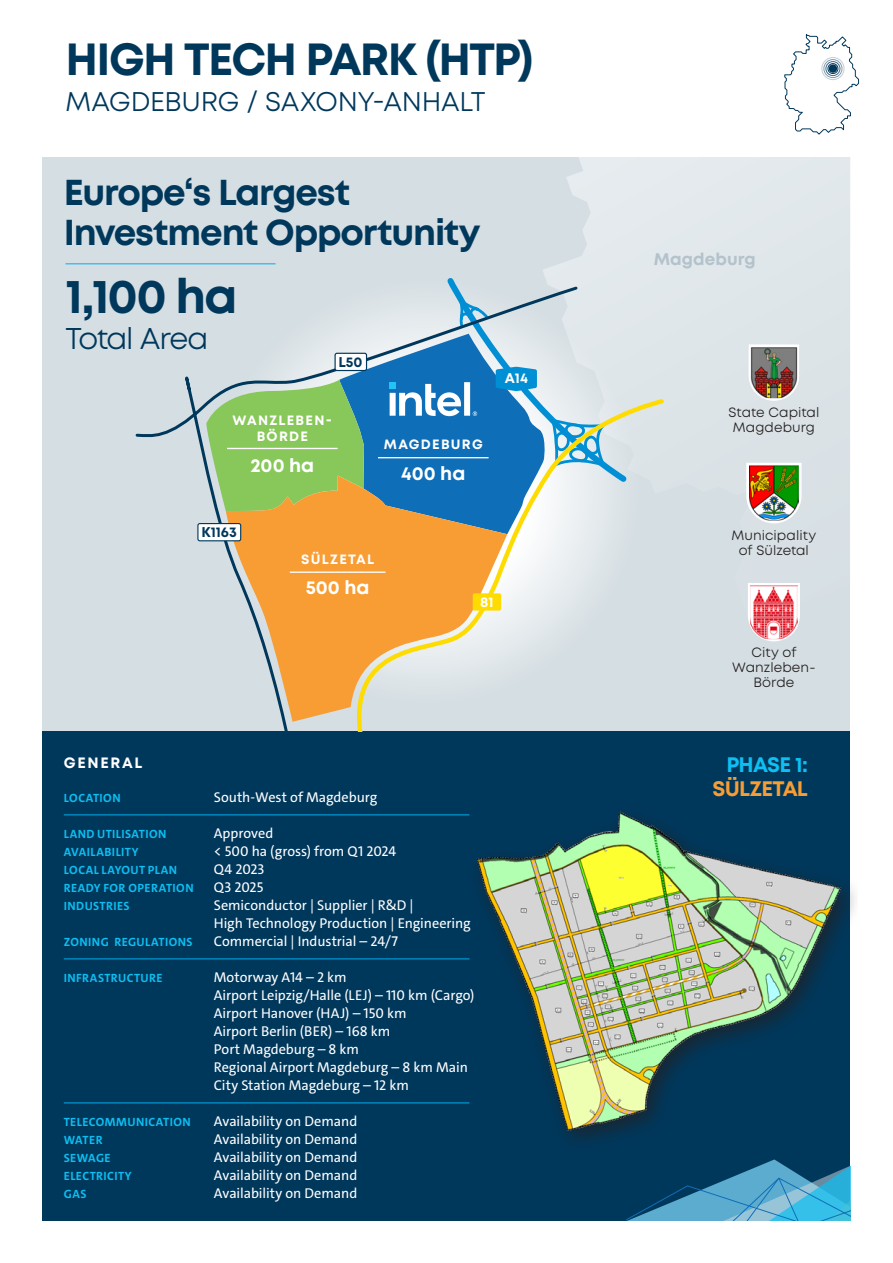
<style>
.page{position:relative;width:893px;height:1263px;background:#fff}
.page>*{position:absolute;margin:0;border:0;box-sizing:border-box;transform-origin:0 0}
.t1{font:700 48px "Mont";color:#00385c}
.t2{font:700 45px "Mont";letter-spacing:-.04em;color:#00385c}
.t3{font:700 36px/40.5px "Mont";letter-spacing:-.035em;color:#00385c}
.t4{font:30px "Mont";letter-spacing:-.05em;color:#00385c}
.t5{font:27px "Mont";letter-spacing:-.01em;color:#00385c}
.t6{font:700 21px "Mont";letter-spacing:-.03em;color:#f89d33}
.t7{font:700 21px "Mont";letter-spacing:-.04em;color:#0dbff2}
.t8{font:700 18.9px "Mont";color:#fff}
.t9{font:700 16.8px "Mont";letter-spacing:.005em;color:#b3c2cb}
.t10{font:700 15px "Mont";letter-spacing:.11em;color:#fff}
.t11{font:14.25px/18px "The Sans";color:#fff}
.t12{font:700 14.1px "Mont";color:#00385c}
.t13{font:700 14.1px "Mont";color:#fff}
.t14{font:13.5px/15px "Mont";letter-spacing:.005em;color:#231f20;text-align:center}
.t15{font:700 13.5px/16.2px "Mont";letter-spacing:.09em;color:#fff;text-align:center}
.t16{font:700 12px "The Sans";letter-spacing:.035em;color:#0dbff2}
</style>
<div class="page">
<div style="left:43px;top:157px;width:807px;height:574px;background:#d5dee3"></div>
<div style="left:43px;top:731px;width:807px;height:489px;background:#00385c"></div>
<svg style="left:626px;top:1159px;width:224px;height:61px"></svg>
<div style="left:469px;top:801px;width:388px;height:353px;background:#231f20;opacity:.75"></div>
<img style="left:474px;top:810px;width:370px;height:321px">
<svg style="left:784px;top:34px;width:75px;height:101px"></svg>
<div style="left:822px;top:57px;width:22px;height:23px;border:1px solid #00385c;border-radius:50%"></div>
<div style="left:824px;top:59px;width:18px;height:19px;border:1px solid #00385c;border-radius:50%"></div>
<div style="left:826px;top:61px;width:14px;height:15px;border:1px solid #00385c;border-radius:50%"></div>
<div style="left:828px;top:63px;width:10px;height:11px;border:1px solid #00385c;border-radius:50%"></div>
<div style="left:829px;top:64px;width:8px;height:9px;background:#00385c;border-radius:50%"></div>
<svg style="left:543px;top:157px;width:307px;height:367px;fill:#dfe6ea"></svg>
<svg style="left:357px;top:397px;width:309px;height:334px"></svg>
<svg style="left:226px;top:534px;width:281px;height:188px;fill:#f89d33"></svg>
<div style="left:473px;top:593px;width:28px;height:18px;background:#ffdc01;border-radius:2px"></div>
<div style="left:198px;top:524px;width:43px;height:17px;background:#fff;border-radius:2px"></div>
<div style="left:197px;top:523px;width:44px;height:18px;border:1px solid #00385c;border-radius:2px"></div>
<hr style="left:64px;top:814px;width:405px;height:1px;background:#00aeef">
<hr style="left:64px;top:958px;width:405px;height:1px;background:#00aeef">
<hr style="left:64px;top:1102px;width:405px;height:1px;background:#00aeef">
<svg style="left:206px;top:275px;width:426px;height:259px"></svg>
<hr style="left:65px;top:263px;width:211px;height:1px;background:#00aeef">
<hr style="left:290px;top:571px;width:95px;height:2px;background:#fff">
<hr style="left:378px;top:457px;width:111px;height:1px;background:#fff">
<hr style="left:227px;top:448px;width:111px;height:1px;background:#fff">
<svg style="left:749px;top:344px;width:50px;height:57px"></svg>
<img style="left:749px;top:347px;width:50px;height:51px">
<svg style="left:746px;top:463px;width:55px;height:60px"></svg>
<img style="left:749px;top:465px;width:50px;height:56px">
<svg style="left:748px;top:583px;width:52px;height:58px"></svg>
<img style="left:750px;top:585px;width:48px;height:54px">
<h2 class="t2" style="left:65px;top:30px;width:469px">HIGH TECH PARK (HTP)</h2>
<h3 class="t5" style="left:65px;top:85px;width:422px">MAGDEBURG / SAXONY-ANHALT</h3>
<h3 class="t3" style="left:64px;top:172px;width:418px">Europe‘s Largest<br>Investment Opportunity</h3>
<h1 class="t1" style="left:65px;top:265px;width:174px">1,100 ha</h1>
<h3 class="t4" style="left:65px;top:320px;width:144px">Total Area</h3>
<p class="t12" style="left:338px;top:353px;width:26px">L50</p>
<p class="t15" style="left:233px;top:412px;width:101px">WANZLEBEN-<br>BÖRDE</p>
<h3 class="t8" style="left:250px;top:453px;width:65px">200 ha</h3>
<p class="t15" style="left:384px;top:437px;width:100px">MAGDEBURG</p>
<h3 class="t8" style="left:401px;top:461px;width:66px">400 ha</h3>
<p class="t13" style="left:505px;top:369px;width:25px">A14</p>
<p class="t12" style="left:201px;top:523px;width:37px">K1163</p>
<p class="t15" style="left:301px;top:551px;width:75px">SÜLZETAL</p>
<h3 class="t8" style="left:306px;top:575px;width:65px">500 ha</h3>
<p class="t13" style="left:480px;top:593px;width:15px">81</p>
<p class="t10" style="left:64px;top:753px;width:80px">GENERAL</p>
<p class="t16" style="left:64px;top:790px;width:58px">LOCATION</p>
<p class="t11" style="left:214px;top:788px;width:165px">South-West of Magdeburg</p>
<p class="t16" style="left:64px;top:826px;width:104px">LAND UTILISATION</p>
<p class="t11" style="left:214px;top:824px;width:61px">Approved</p>
<p class="t16" style="left:64px;top:844px;width:76px">AVAILABILITY</p>
<p class="t11" style="left:214px;top:842px;width:184px">&lt; 500 ha (gross) from Q1 2024</p>
<p class="t16" style="left:64px;top:862px;width:115px">LOCAL LAYOUT PLAN</p>
<p class="t11" style="left:214px;top:860px;width:52px">Q4 2023</p>
<p class="t16" style="left:64px;top:880px;width:131px">READY FOR OPERATION</p>
<p class="t11" style="left:214px;top:878px;width:51px">Q3 2025</p>
<p class="t16" style="left:64px;top:898px;width:67px">INDUSTRIES</p>
<p class="t11" style="left:214px;top:896px;width:259px">Semiconductor | Supplier | R&amp;D |<br>High Technology Production | Engineering</p>
<p class="t16" style="left:64px;top:934px;width:130px">ZONING REGULATIONS</p>
<p class="t11" style="left:214px;top:932px;width:186px">Commercial | Industrial – 24/7</p>
<p class="t16" style="left:64px;top:970px;width:100px">INFRASTRUCTURE</p>
<p class="t11" style="left:214px;top:968px;width:262px">Motorway A14 – 2 km<br>Airport Leipzig/Halle (LEJ) – 110 km (Cargo)<br>Airport Hanover (HAJ) – 150 km<br>Airport Berlin (BER) – 168 km<br>Port Magdeburg – 8 km<br>Regional Airport Magdeburg – 8 km Main<br>City Station Magdeburg – 12 km</p>
<p class="t16" style="left:64px;top:1114px;width:128px">TELECOMMUNICATION</p>
<p class="t11" style="left:214px;top:1112px;width:145px">Availability on Demand</p>
<p class="t16" style="left:64px;top:1132px;width:40px">WATER</p>
<p class="t11" style="left:214px;top:1130px;width:145px">Availability on Demand</p>
<p class="t16" style="left:64px;top:1150px;width:48px">SEWAGE</p>
<p class="t11" style="left:214px;top:1148px;width:145px">Availability on Demand</p>
<p class="t16" style="left:64px;top:1168px;width:69px">ELECTRICITY</p>
<p class="t11" style="left:214px;top:1166px;width:145px">Availability on Demand</p>
<p class="t16" style="left:64px;top:1186px;width:24px">GAS</p>
<p class="t11" style="left:214px;top:1184px;width:145px">Availability on Demand</p>
<p class="t9" style="left:654px;top:248px;width:104px">Magdeburg</p>
<p class="t14" style="left:728px;top:405px;width:92px">State Capital<br>Magdeburg</p>
<p class="t14" style="left:732px;top:528px;width:86px">Municipality of Sülzetal</p>
<p class="t14" style="left:732px;top:644px;width:85px">City of<br>Wanzleben-<br>Börde</p>
<h3 class="t7" style="left:726px;top:751px;width:83px">PHASE 1:</h3>
<h3 class="t6" style="left:712px;top:775px;width:97px">SÜLZETAL</h3>
</div>
